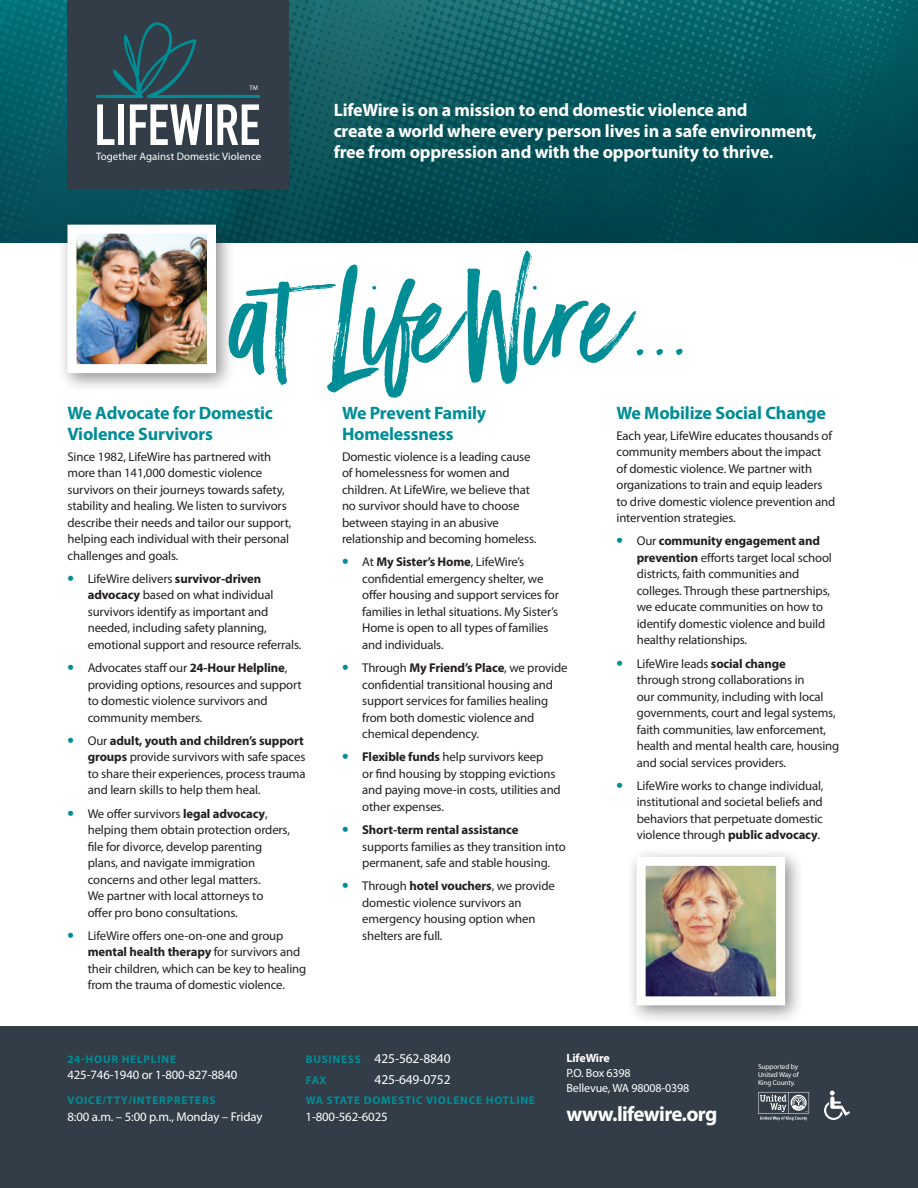
<style>
.page{position:relative;width:918px;height:1188px;background:#fff}
.page>*{position:absolute;margin:0;border:0;box-sizing:border-box;transform-origin:0 0}
.Story_Head_1{font:120.6px "Black Diamond";letter-spacing:.01em;color:#008d96}
.Head_2_-_white{font:700 21px "Myriad Pro";letter-spacing:-.03em;color:#fff}
.Subhead_2{font:700 18px/21px "Myriad Pro";letter-spacing:-.01em;color:#fff}
.Subhead_2-2{font:700 18px/21px "Myriad Pro";letter-spacing:-.01em;color:#008d96}
.Subhead_3{font:13.5px "Myriad Pro";letter-spacing:-.01em;color:#fff}
.Bullet_List_1{font:12.75px/16.5px "Myriad Pro";letter-spacing:-.01em;color:#231f20}
.Body_1{font:12.75px/16.5px "Myriad Pro";letter-spacing:-.01em;color:#231f20}
.Body_1_-_White{font:12.75px "Myriad Pro";letter-spacing:-.01em;color:#fff}
.Body_1_-_White-2{font:12px/15px "Myriad Pro";letter-spacing:-.01em;color:#fff}
.Subhead_3-2{font:700 11.25px "Myriad Pro";letter-spacing:.07em;color:#008d96}
.t1{font:10.8px "Myriad Pro";letter-spacing:.005em;color:#fff}
.Body_2{font:7.2px/7.8px "Myriad Pro";letter-spacing:-.01em;color:#fff;text-align:justify}
.t2{font:6.6px "Myriad Pro";color:#fff}
.s1{font-size:156.45px}
.s2{font-size:111.6px}
.s3{font-weight:900;font-size:18px;color:#008d96}
.s4{font-weight:700}
.s5{font-weight:700;font-size:11.25px;color:#008d96}
</style>
<div class="page">
<svg style="left:0;top:0;width:918px;height:243px;background:#06555c"></svg>
<div style="left:0;top:1026px;width:918px;height:162px;background:#323d47"></div>
<div style="left:57px;top:214px;width:179px;height:179px;background:#231f20;opacity:.5"></div>
<img style="left:78px;top:235px;width:128px;height:128px">
<div style="left:68px;top:225px;width:148px;height:148px;border:9px solid #fff"></div>
<div style="left:626px;top:846px;width:179px;height:179px;background:#231f20;opacity:.5"></div>
<img style="left:647px;top:867px;width:128px;height:128px">
<div style="left:637px;top:857px;width:148px;height:148px;border:9px solid #fff"></div>
<svg style="left:824px;top:1091px;width:26px;height:29px"></svg>
<svg style="left:758px;top:1092px;width:51px;height:28px"></svg>
<div style="left:68px;top:0;width:221px;height:189px;background:#323d47"></div>
<svg style="left:97px;top:104px;width:17px;height:41px"></svg>
<div style="left:118px;top:104px;width:6px;height:41px;background:#fff"></div>
<svg style="left:130px;top:104px;width:72px;height:41px"></svg>
<div style="left:206px;top:104px;width:6px;height:41px;background:#fff"></div>
<svg style="left:217px;top:104px;width:42px;height:41px"></svg>
<svg style="left:96px;top:22px;width:165px;height:76px"></svg>
<p class="t2" style="left:250px;top:84px;width:10px">TM</p>
<p class="t1" style="left:96px;top:150px;width:167px">Together Against Domestic Violence</p>
<p class="Subhead_2" style="left:334px;top:99px;width:485px">LifeWire is on a mission to end domestic violence and<br>create a world where every person lives in a safe environment, free from oppression and with the opportunity to thrive.</p>
<p class="Story_Head_1" style="left:238px;top:242px;width:459px"><span class="s1">a</span><span class="s2">t</span>LifeWire…</p>
<p class="Subhead_2-2" style="left:342px;top:402px;width:146px">We Prevent Family<br>Homelessness</p>
<p class="Body_1" style="left:342px;top:448px;width:196px">Domestic violence is a leading cause of homelessness for women and children. At LifeWire, we believe that no survivor should have to choose between staying in an abusive relationship and becoming homeless.</p>
<p class="Bullet_List_1" style="left:362px;top:554px;width:198px;text-indent:-20px"><span class="s3">•</span> At <span class="s4">My Sister’s Home</span>, LifeWire’s confidential emergency shelter, we offer housing and support services for families in lethal situations. My Sister’s Home is open to all types of families and individuals.</p>
<p class="Bullet_List_1" style="left:362px;top:660px;width:207px;text-indent:-20px"><span class="s3">•</span> Through <span class="s4">My Friend’s Place</span>, we provide confidential transitional housing and support services for families healing from both domestic violence and chemical dependency.</p>
<p class="Bullet_List_1" style="left:362px;top:749px;width:200px;text-indent:-20px"><span class="s3">•</span> <span class="s4">Flexible funds</span> help survivors keep<br>or find housing by stopping evictions and paying move-in costs, utilities and other expenses.</p>
<p class="Bullet_List_1" style="left:362px;top:822px;width:205px;text-indent:-20px"><span class="s3">•</span> <span class="s4">Short-term rental assistance </span>supports families as they transition into permanent, safe and stable housing.</p>
<p class="Bullet_List_1" style="left:362px;top:878px;width:194px;text-indent:-20px"><span class="s3">•</span> Through <span class="s4">hotel vouchers</span>, we provide domestic violence survivors an emergency housing option when shelters are full.</p>
<p class="Subhead_2-2" style="left:68px;top:402px;width:207px">We Advocate for Domestic<br>Violence Survivors</p>
<p class="Body_1" style="left:68px;top:448px;width:225px">Since 1982, LifeWire has partnered with more than 141,000 domestic violence survivors on their journeys towards safety, stability and healing. We listen to survivors describe their needs and tailor our support, helping each individual with their personal challenges and goals.</p>
<p class="Bullet_List_1" style="left:88px;top:570px;width:215px;text-indent:-20px"><span class="s3">•</span> LifeWire delivers <span class="s4">survivor-driven advocacy</span> based on what individual survivors identify as important and needed, including safety planning, emotional support and resource referrals.</p>
<p class="Bullet_List_1" style="left:88px;top:660px;width:215px;text-indent:-20px"><span class="s3">•</span> Advocates staff our <span class="s4">24-Hour Helpline</span>, providing options, resources and support to domestic violence survivors and community members.</p>
<p class="Bullet_List_1" style="left:88px;top:732px;width:219px;text-indent:-20px"><span class="s3">•</span> Our <span class="s4">adult, youth and children’s support groups</span> provide survivors with safe spaces to share their experiences, process trauma and learn skills to help them heal.</p>
<p class="Bullet_List_1" style="left:88px;top:805px;width:204px;text-indent:-20px"><span class="s3">•</span> We offer survivors <span class="s4">legal advocacy</span>, helping them obtain protection orders, file for divorce, develop parenting plans, and navigate immigration concerns and other legal matters.<br>We partner with local attorneys to offer pro bono consultations.</p>
<p class="Bullet_List_1" style="left:88px;top:927px;width:220px;text-indent:-20px"><span class="s3">•</span> LifeWire offers one-on-one and group <span class="s4">mental health therapy</span> for survivors and their children, which can be key to healing from the trauma of domestic violence.</p>
<p class="Subhead_2-2" style="left:616px;top:402px;width:211px">We Mobilize Social Change</p>
<p class="Body_1" style="left:616px;top:427px;width:220px">Each year, LifeWire educates thousands of community members about the impact<br>of domestic violence. We partner with organizations to train and equip leaders to drive domestic violence prevention and intervention strategies.</p>
<p class="Bullet_List_1" style="left:637px;top:533px;width:197px;text-indent:-20px"><span class="s3">•</span> Our <span class="s4">community engagement and prevention</span> efforts target local school districts, faith communities and colleges. Through these partnerships, we educate communities on how to identify domestic violence and build healthy relationships.</p>
<p class="Bullet_List_1" style="left:637px;top:655px;width:204px;text-indent:-20px"><span class="s3">•</span> LifeWire leads <span class="s4">social change<br></span>through strong collaborations in<br>our community, including with local governments, court and legal systems, faith communities, law enforcement, health and mental health care, housing and social services providers.</p>
<p class="Bullet_List_1" style="left:637px;top:777px;width:188px;text-align:justify;text-indent:-20px"><span class="s3">•</span> LifeWire works to change individual, institutional and societal beliefs and behaviors that perpetuate domestic violence through <span class="s4">public advocacy</span>.</p>
<p class="Subhead_3-2" style="left:68px;top:1053px;width:110px">24-HOUR HELPLINE</p>
<p class="Body_1_-_White" style="left:68px;top:1068px;width:171px">425-746-1940 or 1-800-827-8840</p>
<p class="Subhead_3-2" style="left:68px;top:1094px;width:150px">VOICE/TTY/INTERPRETERS</p>
<p class="Body_1_-_White" style="left:68px;top:1109px;width:196px">8:00 a.m. – 5:00 p.m., Monday – Friday</p>
<p class="Subhead_3" style="left:306px;top:1051px;width:146px"><span class="s5">BUSINESS</span> 425-562-8840</p>
<p class="Subhead_3-2" style="left:306px;top:1074px;width:22px">FAX</p>
<p class="Subhead_3" style="left:375px;top:1072px;width:78px">425-649-0752</p>
<p class="Subhead_3-2" style="left:306px;top:1094px;width:231px">WA STATE DOMESTIC VIOLENCE HOTLINE</p>
<p class="Body_1_-_White" style="left:306px;top:1109px;width:84px">1-800-562-6025</p>
<p class="Body_1_-_White-2" style="left:566px;top:1051px;width:124px"><span class="s4">LifeWire<br></span>P.O. Box 6398<br>Bellevue, WA 98008-0398</p>
<p class="Head_2_-_white" style="left:566px;top:1102px;width:152px">www.lifewire.org</p>
<p class="Body_2" style="left:758px;top:1063px;width:42px">Supported by United Way of King County.</p>
</div>
